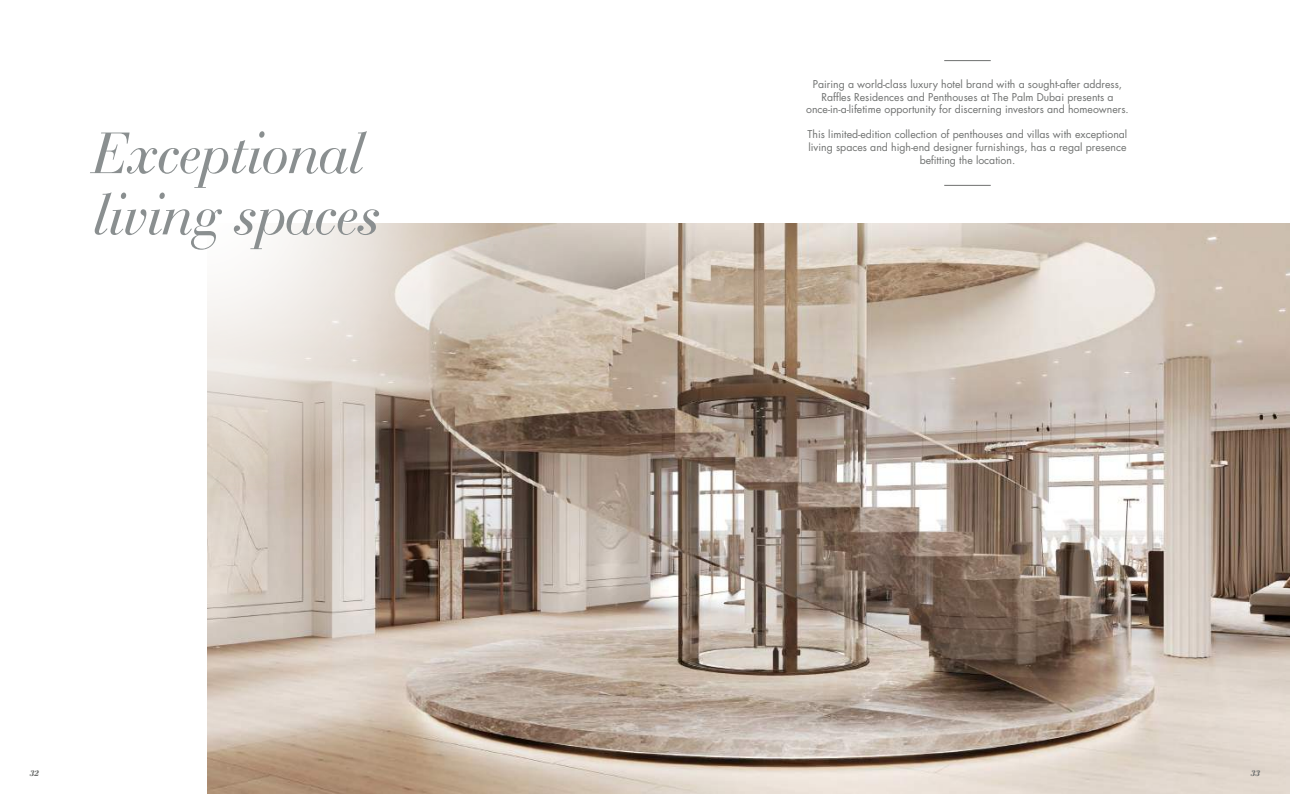
<style>
.page{position:relative;width:1290px;height:794px;background:#fff}
.page>*{position:absolute;margin:0;border:0;box-sizing:border-box;transform-origin:0 0}
.t1{font:italic 61.25px/61.2px "Bauer Bodoni BT";color:#8a8f90}
.t2{font:10.5px/12.6px "Futura Std";color:#6f7170;text-align:center}
.t3{font:italic 900 8.75px "Bauer Bodoni BT";color:#6f7170}
</style>
<div class="page">
<img style="left:207px;top:223px;width:1083px;height:571px">
<svg style="left:207px;top:223px;width:292px;height:264px;background:#d0c6bc"></svg>
<hr style="left:944px;top:185px;width:47px;height:1px;background:#6f7170">
<hr style="left:944px;top:60px;width:47px;height:1px;background:#6f7170">
<h1 class="t1" style="left:94px;top:121px;width:289px">Exceptional living spaces</h1>
<p class="t2" style="left:806px;top:78px;width:324px">Pairing a world-class luxury hotel brand with a sought-after address,<br>Raffles Residences and Penthouses at The Palm Dubai presents a once-in-a-lifetime opportunity for discerning investors and homeowners.</p>
<p class="t2" style="left:807px;top:128px;width:321px">This limited-edition collection of penthouses and villas with exceptional living spaces and high-end designer furnishings, has a regal presence befitting the location.</p>
<p class="t3" style="left:30px;top:767px;width:11px">32</p>
<p class="t3" style="left:1251px;top:767px;width:11px">33</p>
</div>
